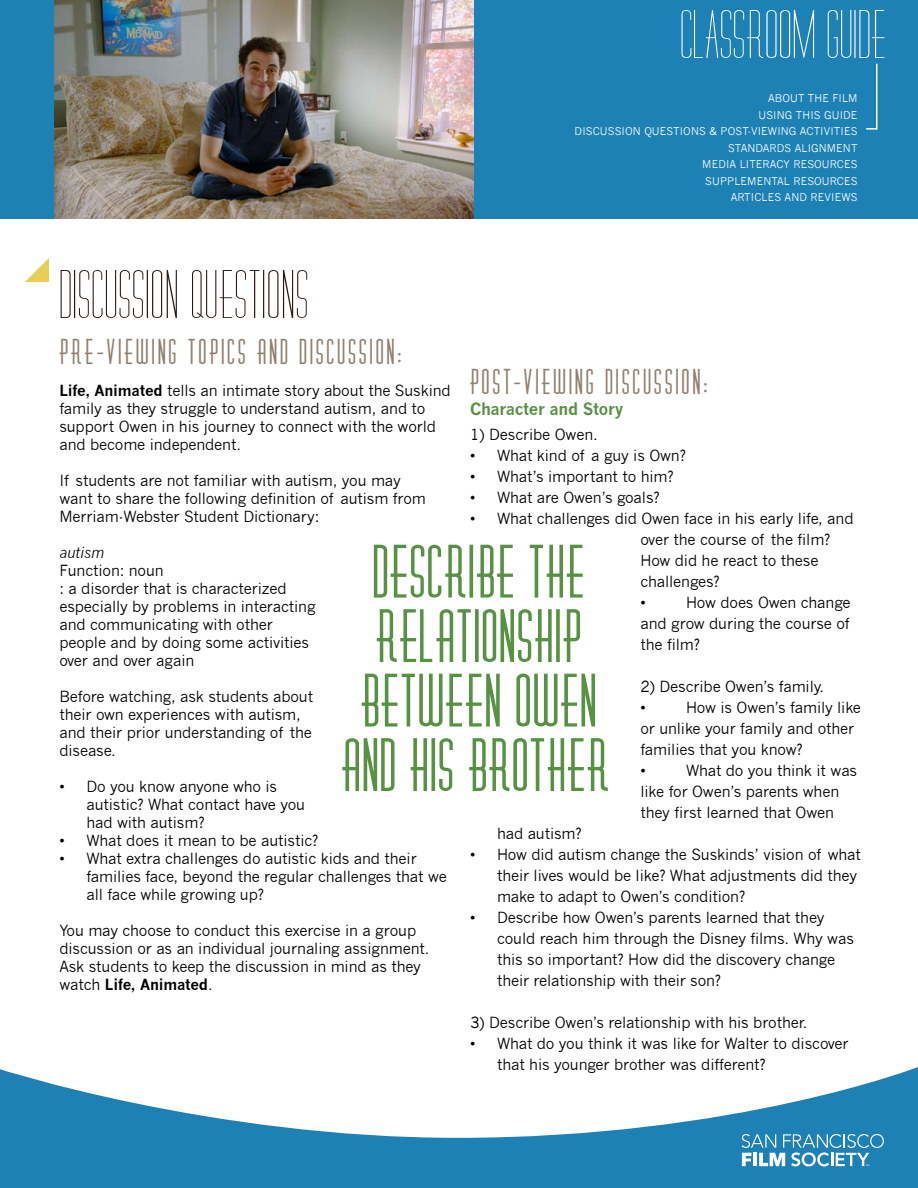
<style>
.page{position:relative;width:918px;height:1188px;background:#fff}
.page>*{position:absolute;margin:0;border:0;box-sizing:border-box;transform-origin:0 0}
.t1{font:66px/64.5px "Diner Fatt";letter-spacing:.035em;color:#579243;text-align:center}
.t2{font:60px "Diner";letter-spacing:.035em;color:#2a1710}
.t3{font:31.5px "Diner Fatt";letter-spacing:.11em;color:#908070}
.t4{font:700 16.5px "News Gothic";letter-spacing:-.02em;color:#579243}
.t5{font:15px/18px "News Gothic";letter-spacing:-.01em;color:#000}
.t6{font:italic 15px "News Gothic";letter-spacing:-.01em;color:#000}
.t7{font:10.5px/16.5px "News Gothic";letter-spacing:.01em;color:#fff;text-align:right}
.s1{font-weight:700}
</style>
<div class="page">
<div style="left:0;top:0;width:918px;height:218px;background:#1d81b5"></div>
<img style="left:54px;top:0;width:419px;height:218px">
<svg style="left:25px;top:258px;width:24px;height:24px"></svg>
<svg style="left:682px;top:10px;width:202px;height:120px"></svg>
<svg style="left:0;top:1067px;width:918px;height:121px;fill:#1d81b5"></svg>
<svg style="left:742px;top:1134px;width:142px;height:32px"></svg>
<p class="t7" style="left:575px;top:90px;width:284px">ABOUT THE FILM<br>USING THIS GUIDE<br>DISCUSSION QUESTIONS &amp; POST-VIEWING ACTIVITIES<br>STANDARDS ALIGNMENT<br>MEDIA LITERACY RESOURCES<br>SUPPLEMENTAL RESOURCES<br>ARTICLES AND REVIEWS</p>
<h2 class="t2" style="left:59px;top:262px;width:250px">DISCUSSION QUESTIONS</h2>
<h3 class="t3" style="left:59px;top:335px;width:343px">PRE-VIEWING TOPICS AND DISCUSSION:</h3>
<p class="t5" style="left:59px;top:382px;width:393px"><span class="s1">Life, Animated</span> tells an intimate story about the Suskind family as they struggle to understand autism, and to support Owen in his journey to connect with the world and become independent.</p>
<p class="t5" style="left:59px;top:472px;width:368px">If students are not familiar with autism, you may want to share the following definition of autism from<br>Merriam-Webster Student Dictionary:</p>
<p class="t6" style="left:59px;top:544px;width:46px">autism</p>
<p class="t5" style="left:59px;top:562px;width:258px">Function: noun<br>: a disorder that is characterized especially by problems in interacting and communicating with other people and by doing some activities over and over again</p>
<p class="t5" style="left:59px;top:688px;width:255px">Before watching, ask students about their own experiences with autism, and their prior understanding of the disease.</p>
<p class="t5" style="left:86px;top:778px;width:220px;text-indent:-27px">• Do you know anyone who is autistic? What contact have you had with autism?</p>
<p class="t5" style="left:59px;top:832px;width:261px">• What does it mean to be autistic?</p>
<p class="t5" style="left:86px;top:850px;width:362px;text-indent:-27px">• What extra challenges do autistic kids and their families face, beyond the regular challenges that we all face while growing up?</p>
<p class="t5" style="left:59px;top:922px;width:372px">You may choose to conduct this exercise in a group discussion or as an individual journaling assignment.<br>Ask students to keep the discussion in mind as they watch <span class="s1">Life, Animated</span>.</p>
<h3 class="t3" style="left:470px;top:365px;width:238px">POST-VIEWING DISCUSSION:</h3>
<p class="t4" style="left:470px;top:399px;width:155px">Character and Story</p>
<p class="t5" style="left:470px;top:425px;width:129px">1) Describe Owen.</p>
<p class="t5" style="left:470px;top:446px;width:217px">• What kind of a guy is Own?</p>
<p class="t5" style="left:470px;top:467px;width:205px">• What’s important to him?</p>
<p class="t5" style="left:470px;top:488px;width:191px">• What are Owen’s goals?</p>
<p class="t5" style="left:640px;top:508px;width:215px;line-height:21px;text-indent:-170px">• What challenges did Owen face in his early life, and over the course of the film?<br>How did he react to these challenges?<br>•</p>
<h1 class="t1" style="left:341px;top:542px;width:269px">DESCRIBE THE<br>RELATIONSHIP<br>BETWEEN OWEN<br>AND HIS BROTHER</h1>
<p class="t5" style="left:640px;top:592px;width:212px;line-height:21px;text-align:justify;text-indent:46px">How does Owen change and grow during the course of the film?</p>
<p class="t5" style="left:640px;top:676px;width:185px;line-height:21px">2) Describe Owen’s family. •</p>
<p class="t5" style="left:640px;top:697px;width:222px;line-height:21px;text-indent:46px">How is Owen’s family like or unlike your family and other families that you know?<br>•</p>
<p class="t5" style="left:640px;top:760px;width:218px;line-height:21px;text-indent:46px">What do you think it was like for Owen’s parents when they first learned that Owen</p>
<p class="t5" style="left:497px;top:824px;width:86px">had autism?</p>
<p class="t5" style="left:497px;top:844px;width:366px;line-height:21px;text-indent:-27px">• How did autism change the Suskinds’ vision of what their lives would be like? What adjustments did they make to adapt to Owen’s condition?</p>
<p class="t5" style="left:497px;top:907px;width:359px;line-height:21px;text-indent:-27px">• Describe how Owen’s parents learned that they could reach him through the Disney films. Why was this so important? How did the discovery change their relationship with their son?</p>
<p class="t5" style="left:470px;top:1013px;width:339px">3) Describe Owen’s relationship with his brother.</p>
<p class="t5" style="left:497px;top:1033px;width:353px;line-height:21px;text-indent:-27px">• What do you think it was like for Walter to discover that his younger brother was different?</p>
</div>
